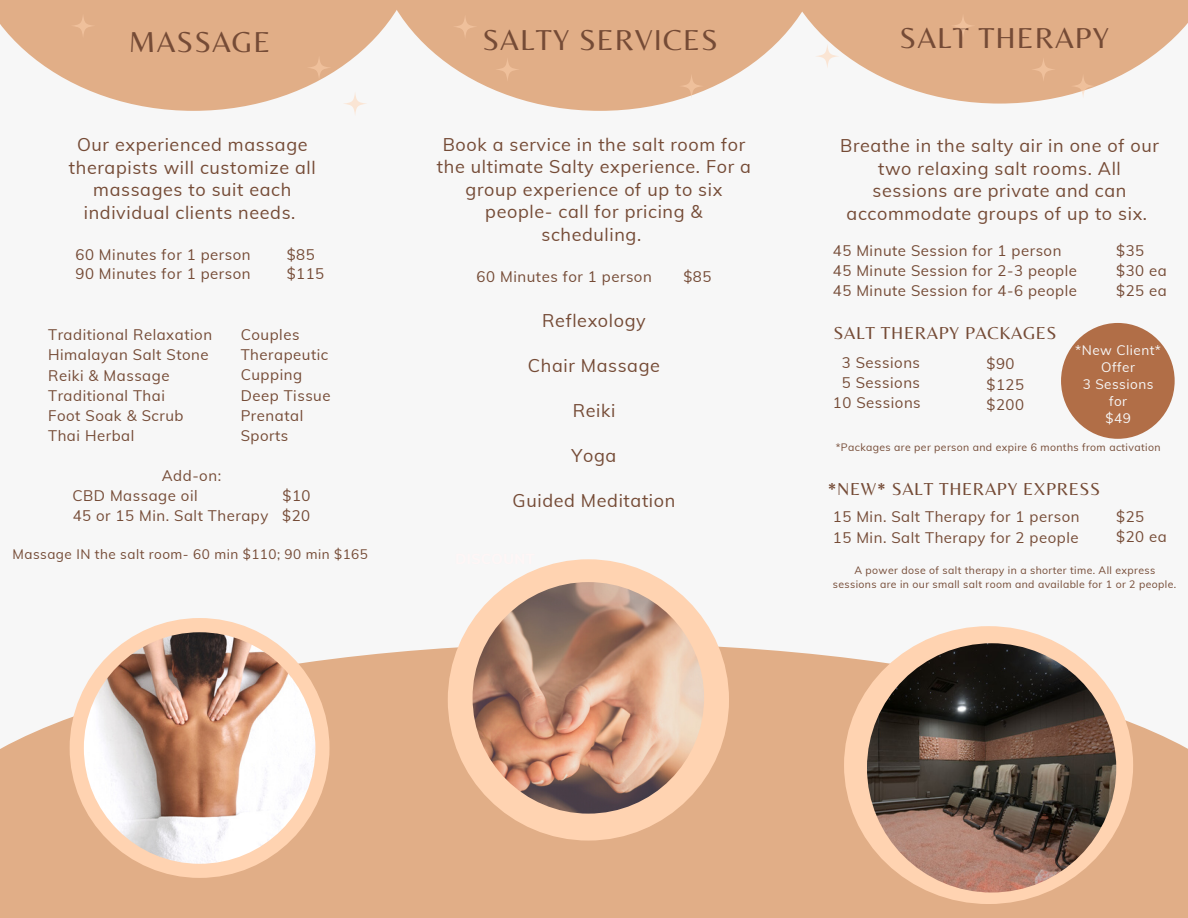
<style>
.page{position:relative;width:1188px;height:918px;background:#f7f7f7}
.page>*{position:absolute;margin:0;border:0;box-sizing:border-box;transform-origin:0 0}
.t1{font:30px "Belleza";letter-spacing:.035em;color:#754b36}
.t2{font:18px/22.5px "Muli";letter-spacing:.035em;color:#754b36;text-align:center}
.t3{font:18px "Belleza";letter-spacing:.035em;color:#754b36}
.t4{font:15px/20.2px "Muli";letter-spacing:.035em;color:#754b36}
.t5{font:13.5px "Muli";letter-spacing:.035em;color:#754b36}
.t6{font:13.5px/17px "Muli";letter-spacing:.035em;color:#f7f7f7;text-align:center}
.t7{font:10.5px/14.4px "Muli";letter-spacing:.035em;color:#754b36;text-align:center}
</style>
<div class="page">
<svg style="left:0;top:0;width:373px;height:111px;fill:#e1ae87"></svg>
<svg style="left:0;top:643px;width:1188px;height:275px;background:#e3b694"></svg>
<div style="left:448px;top:559px;width:281px;height:282px;background:#ffd3b1;border-radius:50%"></div>
<div style="left:844px;top:626px;width:289px;height:278px;background:#ffd3b1;border-radius:50%"></div>
<img style="left:473px;top:582px;width:231px;height:232px;border-radius:50%">
<div style="left:70px;top:618px;width:260px;height:260px;background:#ffd3b1;border-radius:50%"></div>
<img style="left:84px;top:632px;width:231px;height:232px;border-radius:50%">
<svg style="left:373px;top:0;width:399px;height:111px;fill:#e1ae87"></svg>
<img style="left:867px;top:643px;width:249px;height:250px;border-radius:50%">
<div style="left:1061px;top:323px;width:114px;height:116px;background:#b16e47;border-radius:50%"></div>
<svg style="left:307px;top:55px;width:24px;height:25px"></svg>
<svg style="left:71px;top:14px;width:24px;height:24px"></svg>
<svg style="left:343px;top:91px;width:24px;height:23px"></svg>
<svg style="left:453px;top:14px;width:24px;height:25px"></svg>
<svg style="left:495px;top:57px;width:25px;height:25px"></svg>
<svg style="left:679px;top:74px;width:25px;height:24px"></svg>
<svg style="left:772px;top:0;width:416px;height:104px"></svg>
<h1 class="t1" style="left:129px;top:25px;width:143px">MASSAGE</h1>
<p class="t2" style="left:69px;top:133px;width:248px">Our experienced massage therapists will customize all massages to suit each individual clients needs.</p>
<p class="t4" style="left:76px;top:245px;width:177px">60 Minutes for 1 person</p>
<p class="t4" style="left:287px;top:245px;width:30px">$85</p>
<p class="t4" style="left:76px;top:264px;width:177px">90 Minutes for 1 person</p>
<p class="t4" style="left:287px;top:264px;width:39px">$115</p>
<p class="t4" style="left:48px;top:324px;width:165px">Traditional Relaxation<br>Himalayan Salt Stone<br>Reiki &amp; Massage<br>Traditional Thai<br>Foot Soak &amp; Scrub<br>Thai Herbal</p>
<p class="t4" style="left:241px;top:324px;width:91px">Couples<br>Therapeutic<br>Cupping<br>Deep Tissue<br>Prenatal<br>Sports</p>
<p class="t4" style="left:72px;top:465px;width:150px;text-indent:89px">Add-on:<br>CBD Massage oil</p>
<p class="t4" style="left:73px;top:485px;width:239px;text-align:right">$10<br>45 or 15 Min. Salt Therapy $20</p>
<p class="t5" style="left:13px;top:546px;width:357px">Massage IN the salt room- 60 min $110; 90 min $165</p>
<h1 class="t1" style="left:482px;top:22px;width:237px">SALTY SERVICES</h1>
<p class="t2" style="left:437px;top:133px;width:316px">Book a service in the salt room for the ultimate Salty experience. For a group experience of up to six people- call for pricing &amp; scheduling.</p>
<p class="t4" style="left:477px;top:267px;width:177px">60 Minutes for 1 person</p>
<p class="t4" style="left:683px;top:267px;width:30px">$85</p>
<p class="t2" style="left:542px;top:309px;width:105px">Reflexology</p>
<p class="t2" style="left:528px;top:354px;width:134px">Chair Massage</p>
<p class="t2" style="left:573px;top:399px;width:44px">Reiki</p>
<p class="t2" style="left:572px;top:444px;width:46px">Yoga</p>
<p class="t2" style="left:513px;top:489px;width:164px">Guided Meditation</p>
<h1 class="t1" style="left:900px;top:20px;width:211px">SALT THERAPY</h1>
<p class="t2" style="left:840px;top:134px;width:320px">Breathe in the salty air in one of our two relaxing salt rooms. All sessions are private and can accommodate groups of up to six.</p>
<p class="t4" style="left:833px;top:240px;width:246px">45 Minute Session for 1 person<br>45 Minute Session for 2-3 people<br>45 Minute Session for 4-6 people</p>
<p class="t3" style="left:834px;top:322px;width:225px">SALT THERAPY PACKAGES</p>
<p class="t4" style="left:1116px;top:240px;width:52px">$35 $30 ea $25 ea</p>
<p class="t6" style="left:1075px;top:342px;width:87px">*New Client*<br>Offer<br>3 Sessions for<br>$49</p>
<p class="t4" style="left:987px;top:354px;width:39px">$90 $125 $200</p>
<p class="t4" style="left:833px;top:352px;width:89px;text-align:center">3 Sessions<br>5 Sessions<br>10 Sessions</p>
<p class="t7" style="left:836px;top:440px;width:326px">*Packages are per person and expire 6 months from activation</p>
<p class="t3" style="left:827px;top:478px;width:274px">*NEW* SALT THERAPY EXPRESS</p>
<p class="t4" style="left:833px;top:506px;width:248px;line-height:20.7px">15 Min. Salt Therapy for 1 person<br>15 Min. Salt Therapy for 2 people</p>
<p class="t7" style="left:833px;top:562px;width:345px">A power dose of salt therapy in a shorter time. All express sessions are in our small salt room and available for 1 or 2 people.</p>
<p class="t4" style="left:1116px;top:506px;width:52px">$25 $20 ea</p>
</div>
